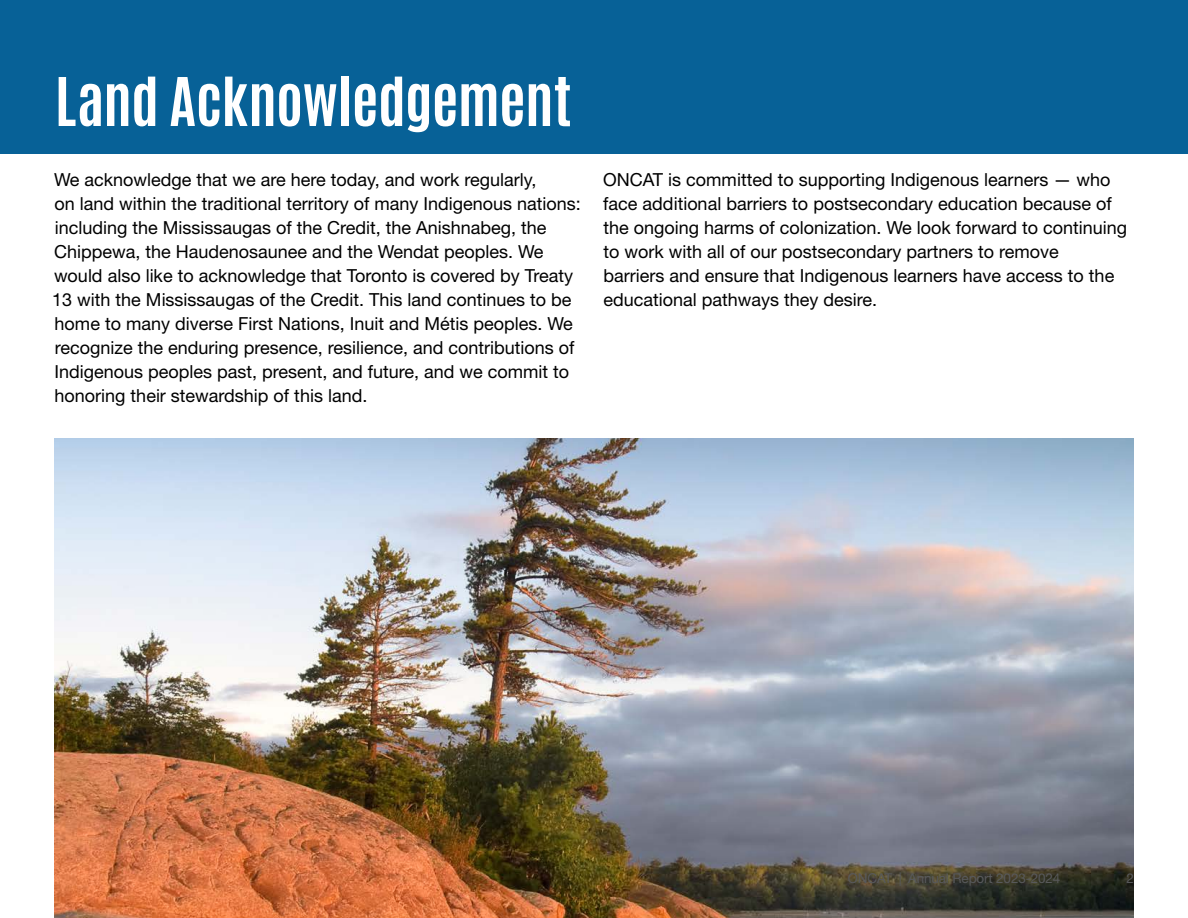
<style>
.page{position:relative;width:1188px;height:918px;background:#fff}
.page>*{position:absolute;margin:0;border:0;box-sizing:border-box;transform-origin:0 0}
.Header_wht{font:700 57px "Antonio";letter-spacing:-.01em;color:#fff}
.Body{font:18px/24px "Helvetica Neue LT Std";color:#000}
.t1{font:13.5px "Helvetica Neue LT Std";letter-spacing:-.01em;color:#58595b}
</style>
<div class="page">
<div style="left:0;top:0;width:1188px;height:154px;background:#076197"></div>
<img style="left:54px;top:438px;width:1080px;height:480px">
<p class="Header_wht" style="left:55px;top:59px;width:518px">Land Acknowledgement</p>
<p class="Body" style="left:52px;top:167px;width:530px">We acknowledge that we are here today, and work regularly,<br>on land within the traditional territory of many Indigenous nations: including the Mississaugas of the Credit, the Anishnabeg, the Chippewa, the Haudenosaunee and the Wendat peoples. We would also like to acknowledge that Toronto is covered by Treaty 13 with the Mississaugas of the Credit. This land continues to be home to many diverse First Nations, Inuit and Métis peoples. We recognize the enduring presence, resilience, and contributions of Indigenous peoples past, present, and future, and we commit to honoring their stewardship of this land.</p>
<p class="Body" style="left:603px;top:167px;width:525px">ONCAT is committed to supporting Indigenous learners — who face additional barriers to postsecondary education because of the ongoing harms of colonization. We look forward to continuing to work with all of our postsecondary partners to remove<br>barriers and ensure that Indigenous learners have access to the educational pathways they desire.</p>
<p class="t1" style="left:848px;top:870px;width:214px">ONCAT | Annual Report 2023-2024</p>
<p class="t1" style="left:1126px;top:870px;width:9px">2</p>
</div>
